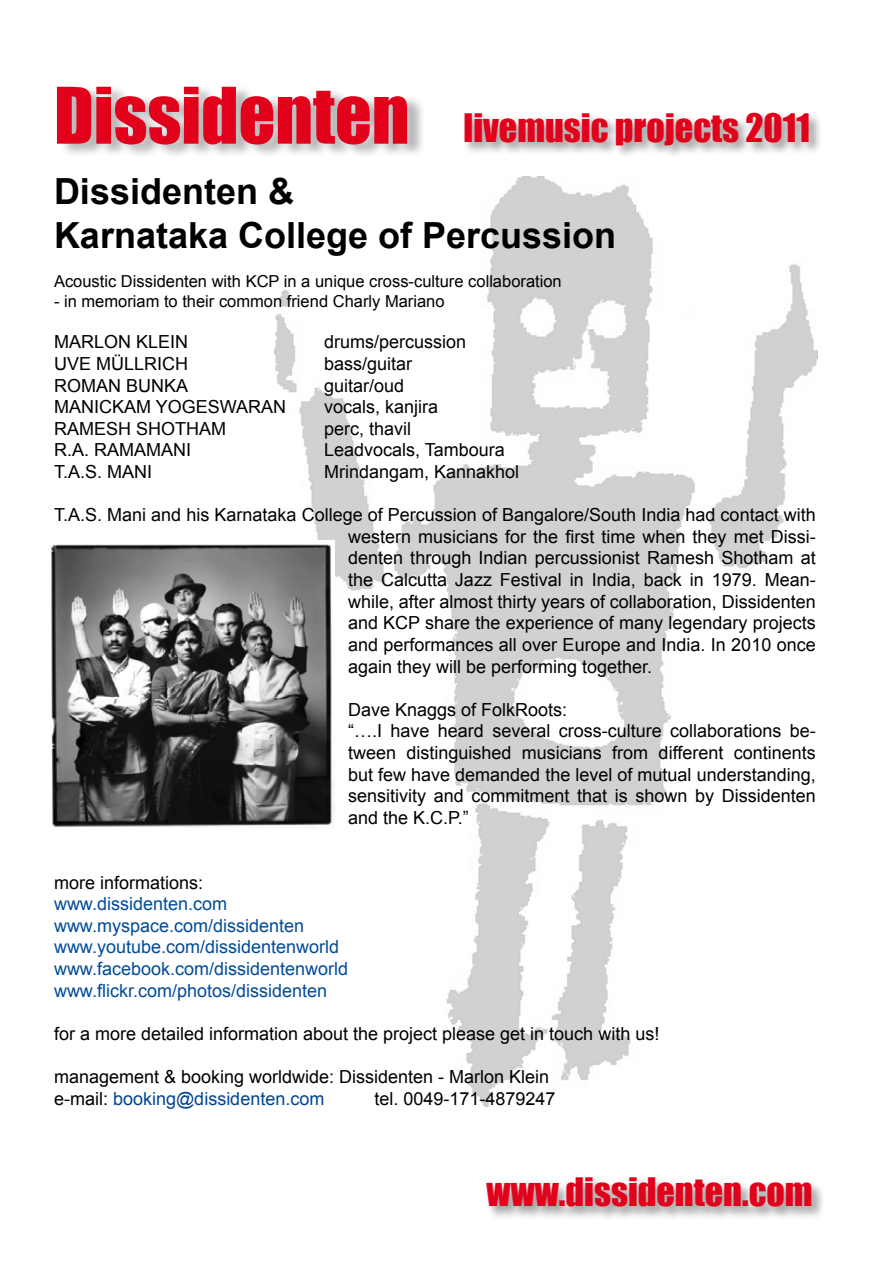
<style>
.page{position:relative;width:893px;height:1263px;background:#fff}
.page>*{position:absolute;margin:0;border:0;box-sizing:border-box;transform-origin:0 0}
.t1{font:72px "Impact";color:#e2011b}
.t2{font:700 36px/43.2px "Arial";color:#000}
.t3{font:36px "Impact";color:#e2011b}
.t4{font:18px/21.6px "Arial";color:#000}
.t5{font:18px/21.6px "Arial";color:#004c9a}
.t6{font:16.5px "Arial";color:#000}
.s1{color:#004595}
</style>
<div class="page">
<img style="left:274px;top:176px;width:543px;height:930px">
<div style="left:60px;top:85px;width:366px;height:74px;background:#000;opacity:.28"></div>
<div style="left:463px;top:111px;width:360px;height:48px;background:#000;opacity:.4"></div>
<img style="left:51px;top:540px;width:283px;height:288px">
<div style="left:484px;top:1175px;width:341px;height:46px;background:#000;opacity:.4"></div>
<h1 class="t1" style="left:54px;top:60px;width:357px">Dissidenten</h1>
<h2 class="t2" style="left:54px;top:170px;width:564px">Dissidenten &amp;<br>Karnataka College of Percussion</h2>
<p class="t6" style="left:54px;top:272px;width:509px">Acoustic Dissidenten with KCP in a unique cross-culture collaboration</p>
<p class="t6" style="left:54px;top:292px;width:392px">- in memoriam to their common friend Charly Mariano</p>
<p class="t4" style="left:54px;top:331px;width:136px">MARLON KLEIN</p>
<p class="t4" style="left:324px;top:331px;width:144px">drums/percussion</p>
<p class="t4" style="left:54px;top:353px;width:136px">UVE MÜLLRICH</p>
<p class="t4" style="left:324px;top:353px;width:90px">bass/guitar</p>
<p class="t4" style="left:54px;top:374px;width:136px">ROMAN BUNKA</p>
<p class="t4" style="left:324px;top:374px;width:82px">guitar/oud</p>
<p class="t4" style="left:54px;top:396px;width:234px">MANICKAM YOGESWARAN</p>
<p class="t4" style="left:324px;top:396px;width:116px">vocals, kanjira</p>
<p class="t4" style="left:54px;top:418px;width:174px">RAMESH SHOTHAM</p>
<p class="t4" style="left:324px;top:418px;width:89px">perc, thavil</p>
<p class="t4" style="left:54px;top:439px;width:139px">R.A. RAMAMANI</p>
<p class="t4" style="left:324px;top:439px;width:182px">Leadvocals, Tamboura</p>
<p class="t4" style="left:54px;top:461px;width:100px">T.A.S. MANI</p>
<p class="t4" style="left:324px;top:461px;width:197px">Mrindangam, Kannakhol</p>
<p class="t4" style="left:348px;top:504px;width:469px;text-align:justify;text-indent:-294px">T.A.S. Mani and his Karnataka College of Percussion of Bangalore/South India had contact with western musicians for the first time when they met Dissi&shy;denten through Indian percussionist Ramesh Shotham at the Calcutta Jazz Festival in India, back in 1979. Mean&shy;while, after almost thirty years of collaboration, Dissidenten and KCP share the experience of many legendary projects and performances all over Europe and India. In 2010 once again they will be performing together.</p>
<p class="t4" style="left:348px;top:698px;width:469px">Dave Knaggs of FolkRoots:<br>“….I have heard several cross-culture collaborations be&shy;tween distinguished musicians from different continents but few have demanded the level of mutual understanding, sensitivity and commitment that is shown by Dissidenten and the K.C.P.”</p>
<h2 class="t3" style="left:463px;top:100px;width:348px">livemusic projects 2011</h2>
<p class="t4" style="left:54px;top:871px;width:151px">more informations:</p>
<p class="t5" style="left:54px;top:893px;width:296px">www.dissidenten.com www.myspace.com/dissidenten www.youtube.com/dissidentenworld www.facebook.com/dissidentenworld www.flickr.com/photos/dissidenten</p>
<p class="t4" style="left:54px;top:1022px;width:607px">for a more detailed information about the project please get in touch with us!</p>
<p class="t4" style="left:54px;top:1066px;width:497px">management &amp; booking worldwide: Dissidenten - Marlon Klein e-mail: <span class="s1">booking@dissidenten.com</span></p>
<p class="t4" style="left:374px;top:1087px;width:183px">tel. 0049-171-4879247</p>
<h2 class="t3" style="left:487px;top:1164px;width:328px">www.dissidenten.com</h2>
</div>
